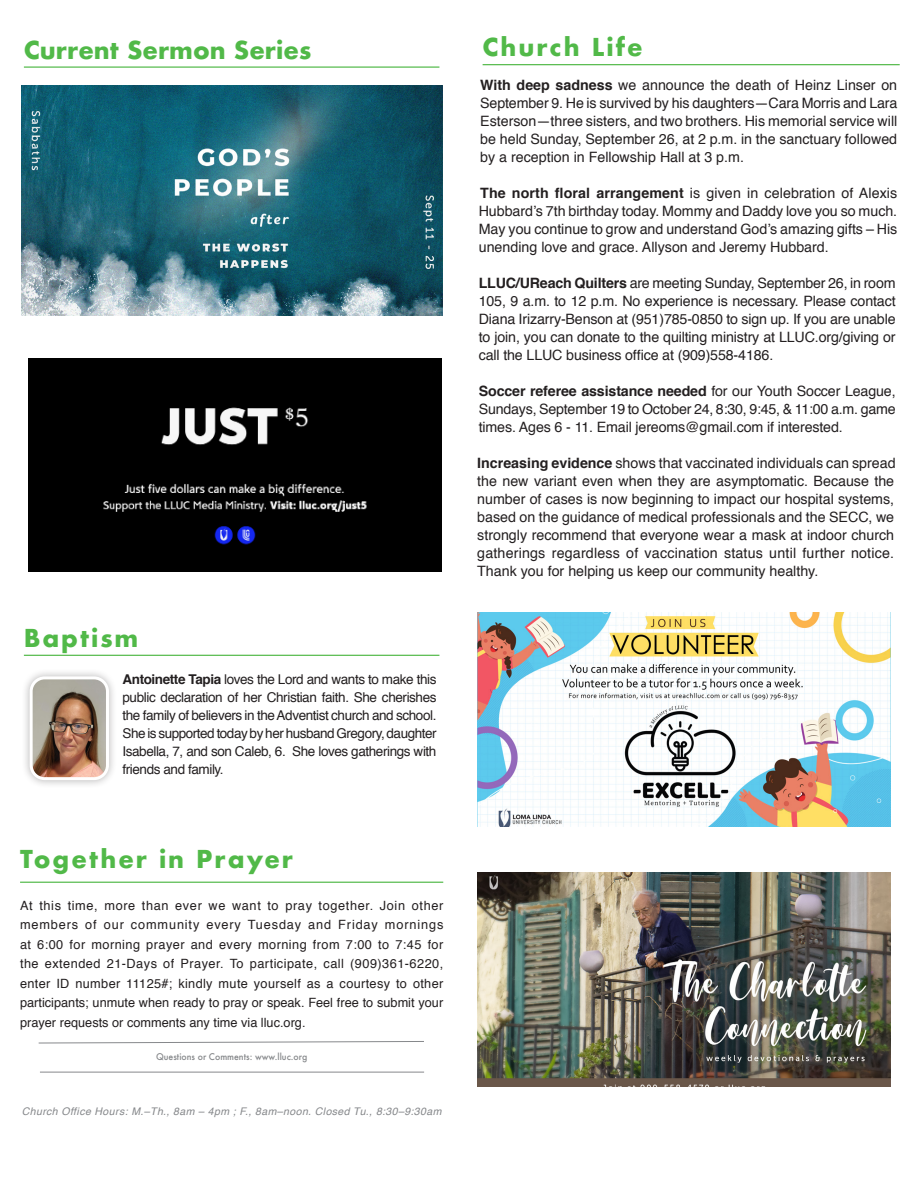
<style>
.page{position:relative;width:918px;height:1188px;background:#fff}
.page>*{position:absolute;margin:0;border:0;box-sizing:border-box;transform-origin:0 0}
.t1{font:700 24px "Futura";letter-spacing:.08em;color:#51b948}
.t2{font:700 24px "Futura";color:#51b948}
.t3{font:14.25px/18px "Helvetica";color:#231f20;text-align:justify}
.t4{font:13.5px/18px "Helvetica";letter-spacing:-.03em;color:#231f20;text-align:justify}
.t5{font:12.75px/19.5px "Helvetica";color:#231f20;text-align:justify}
.t6{font:italic 10.5px "Helvetica";letter-spacing:.04em;color:#86888b}
.t7{font:500 9px "Futura";color:#86888b}
.s1{font-weight:700}
</style>
<div class="page">
<hr style="left:483px;top:64px;width:417px;height:1px;background:#51b948">
<hr style="left:24px;top:66px;width:415px;height:2px;background:#51b948">
<img style="left:21px;top:85px;width:421px;height:231px">
<hr style="left:40px;top:1072px;width:384px;height:1px;background:#86888b">
<svg style="left:38px;top:1041px;width:386px;height:3px"></svg>
<hr style="left:20px;top:882px;width:423px;height:1px;background:#51b948">
<hr style="left:24px;top:655px;width:415px;height:1px;background:#51b948">
<div style="left:21px;top:668px;width:97px;height:121px;background:#231f20;opacity:.35"></div>
<img style="left:31px;top:678px;width:76px;height:101px">
<div style="left:30px;top:676px;width:79px;height:104px;border:3px solid #fff;border-radius:14px"></div>
<img style="left:28px;top:358px;width:413px;height:214px">
<img style="left:477px;top:613px;width:414px;height:214px">
<img style="left:477px;top:873px;width:414px;height:213px">
<p class="t2" style="left:24px;top:32px;width:289px">Current Sermon Series</p>
<p class="t1" style="left:483px;top:30px;width:162px">Church Life</p>
<p class="t1" style="left:24px;top:620px;width:116px">Baptism</p>
<p class="t4" style="left:122px;top:671px;width:316px"><span class="s1">Antoinette Tapia</span> loves the Lord and wants to make this public declaration of her Christian faith. She cherishes the family of believers in the Adventist church and school.<br>She is supported today by her husband Gregory, daughter Isabella, 7, and son Caleb, 6. She loves gatherings with friends and family.</p>
<p class="t1" style="left:20px;top:841px;width:275px">Together in Prayer</p>
<p class="t5" style="left:20px;top:896px;width:425px">At this time, more than ever we want to pray together. Join other members of our community every Tuesday and Friday mornings at 6:00 for morning prayer and every morning from 7:00 to 7:45 for the extended 21-Days of Prayer. To participate, call (909)361-6220, enter ID number 11125#; kindly mute yourself as a courtesy to other participants; unmute when ready to pray or speak. Feel free to submit your prayer requests or comments any time via lluc.org.</p>
<p class="t7" style="left:156px;top:1050px;width:153px">Questions or Comments: www.lluc.org</p>
<p class="t6" style="left:22px;top:1103px;width:421px">Church Office Hours: M.–Th., 8am – 4pm ; F., 8am–noon. Closed Tu., 8:30–9:30am</p>
<p class="t3" style="left:480px;top:76px;width:419px"><span class="s1">With deep sadness</span> we announce the death of Heinz Linser on September 9. He is survived by his daughters—Cara Morris and Lara Esterson—three sisters, and two brothers. His memorial service will be held Sunday, September 26, at 2 p.m. in the sanctuary followed by a reception in Fellowship Hall at 3 p.m.</p>
<p class="t3" style="left:479px;top:184px;width:420px"><span class="s1">The north floral arrangement</span> is given in celebration of Alexis Hubbard’s 7th birthday today. Mommy and Daddy love you so much.<br>May you continue to grow and understand God’s amazing gifts – His unending love and grace. Allyson and Jeremy Hubbard.</p>
<p class="t3" style="left:479px;top:274px;width:418px"><span class="s1">LLUC/UReach Quilters</span> are meeting Sunday, September 26, in room 105, 9 a.m. to 12 p.m. No experience is necessary. Please contact Diana Irizarry-Benson at (951)785-0850 to sign up. If you are unable to join, you can donate to the quilting ministry at LLUC.org/giving or call the LLUC business office at (909)558-4186.</p>
<p class="t3" style="left:479px;top:382px;width:418px"><span class="s1">Soccer referee assistance needed</span> for our Youth Soccer League, Sundays, September 19 to October 24, 8:30, 9:45, &amp; 11:00 a.m. game times. Ages 6 - 11. Email jereoms@gmail.com if interested.</p>
<p class="t3" style="left:477px;top:454px;width:420px"><span class="s1">Increasing evidence</span> shows that vaccinated individuals can spread the new variant even when they are asymptomatic. Because the number of cases is now beginning to impact our hospital systems, based on the guidance of medical professionals and the SECC, we strongly recommend that everyone wear a mask at indoor church gatherings regardless of vaccination status until further notice.<br>Thank you for helping us keep our community healthy.</p>
</div>
